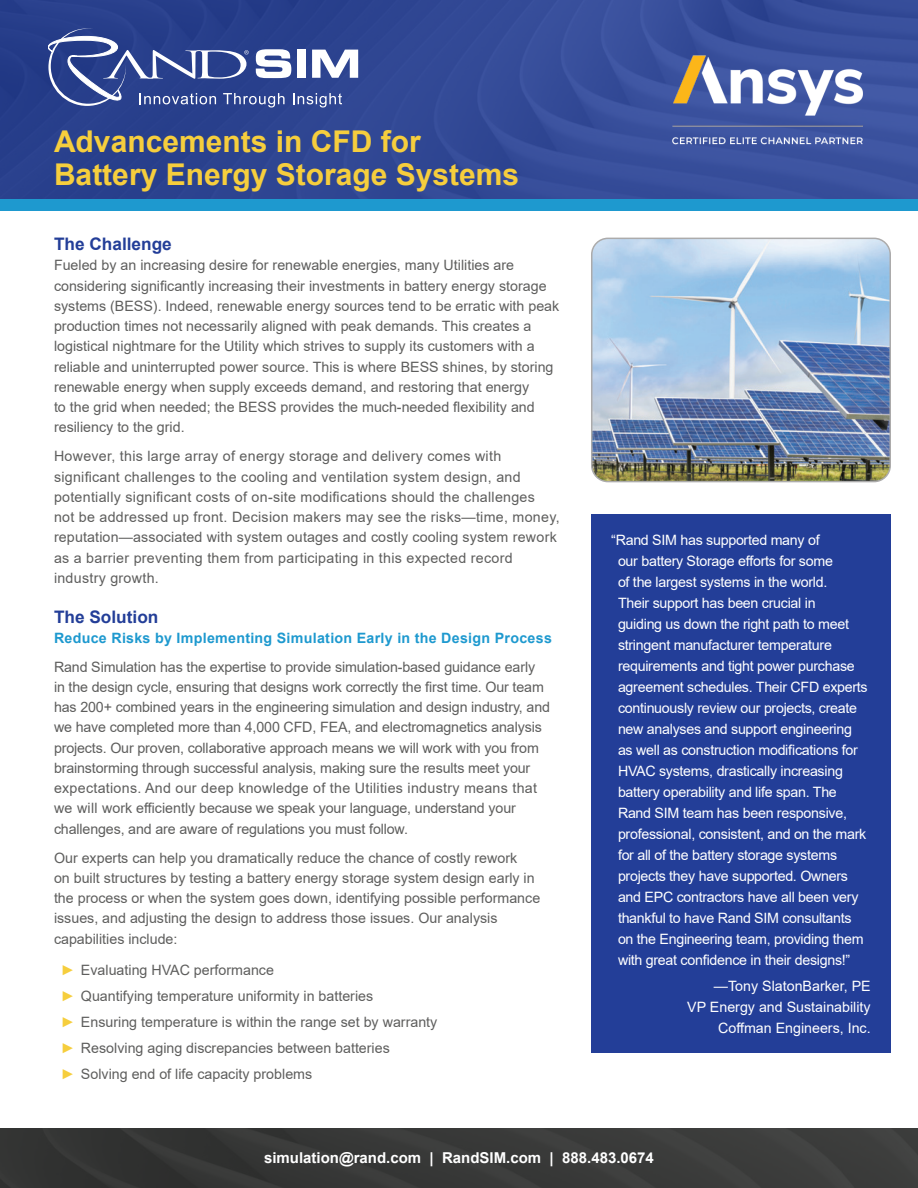
<style>
.page{position:relative;width:918px;height:1188px;background:#fff}
.page>*{position:absolute;margin:0;border:0;box-sizing:border-box;transform-origin:0 0}
.t1{font:700 30px/33px "Arial";color:#f6ce3d}
.t2{font:700 17.25px "Arial";color:#233e98}
.t3{font:700 15px "Arial";color:#fff}
.t4{font:14.25px/20.2px "Arial";color:#5e5e5d}
.t5{font:14.25px/21px "Arial";letter-spacing:-.02em;color:#fff}
.t6{font:14.25px/20.2px "Arial";letter-spacing:.02em;color:#5e5e5d}
.t7{font:14.25px/21px "Arial";color:#fff;text-align:right}
.t8{font:700 14.25px "Arial";letter-spacing:.02em;color:#1e99cf}
.s1{color:#f6ce3d}
</style>
<div class="page">
<img style="left:0;top:0;width:918px;height:199px">
<svg style="left:48px;top:28px;width:310px;height:80px;background:#5063a1"></svg>
<img style="left:0;top:1128px;width:918px;height:60px">
<div style="left:0;top:199px;width:918px;height:12px;background:#1e99cf"></div>
<img style="left:618px;top:8px;width:300px;height:184px">
<div style="left:591px;top:514px;width:300px;height:539px;background:#233e98"></div>
<img style="left:593px;top:238px;width:296px;height:244px">
<div style="left:591px;top:238px;width:300px;height:244px;border:2px solid #acabab;border-radius:16px"></div>
<h1 class="t1" style="left:54px;top:125px;width:467px">Advancements in CFD for<br>Battery Energy Storage Systems</h1>
<p class="t2" style="left:54px;top:232px;width:119px">The Challenge</p>
<p class="t4" style="left:54px;top:255px;width:507px">Fueled by an increasing desire for renewable energies, many Utilities are considering significantly increasing their investments in battery energy storage systems (BESS). Indeed, renewable energy sources tend to be erratic with peak production times not necessarily aligned with peak demands. This creates a logistical nightmare for the Utility which strives to supply its customers with a reliable and uninterrupted power source. This is where BESS shines, by storing renewable energy when supply exceeds demand, and restoring that energy<br>to the grid when needed; the BESS provides the much-needed flexibility and resiliency to the grid.</p>
<p class="t6" style="left:54px;top:446px;width:507px">However, this large array of energy storage and delivery comes with significant challenges to the cooling and ventilation system design, and potentially significant costs of on-site modifications should the challenges<br>not be addressed up front. Decision makers may see the risks—time, money, reputation—associated with system outages and costly cooling system rework as a barrier preventing them from participating in this expected record industry growth.</p>
<p class="t2" style="left:54px;top:604px;width:106px">The Solution</p>
<p class="t8" style="left:54px;top:628px;width:499px">Reduce Risks by Implementing Simulation Early in the Design Process</p>
<p class="t4" style="left:54px;top:656px;width:498px">Rand Simulation has the expertise to provide simulation-based guidance early<br>in the design cycle, ensuring that designs work correctly the first time. Our team has 200+ combined years in the engineering simulation and design industry, and we have completed more than 4,000 CFD, FEA, and electromagnetics analysis projects. Our proven, collaborative approach means we will work with you from brainstorming through successful analysis, making sure the results meet your expectations. And our deep knowledge of the Utilities industry means that we will work efficiently because we speak your language, understand your challenges, and are aware of regulations you must follow.</p>
<p class="t4" style="left:54px;top:847px;width:488px">Our experts can help you dramatically reduce the chance of costly rework<br>on built structures by testing a battery energy storage system design early in the process or when the system goes down, identifying possible performance issues, and adjusting the design to address those issues. Our analysis capabilities include:</p>
<p class="t4" style="left:61px;top:957px;width:378px;line-height:26px"><span class="s1">►</span> Evaluating HVAC performance<br><span class="s1">►</span> Quantifying temperature uniformity in batteries<br><span class="s1">►</span> Ensuring temperature is within the range set by warranty <span class="s1">►</span> Resolving aging discrepancies between batteries<br><span class="s1">►</span> Solving end of life capacity problems</p>
<p class="t5" style="left:618px;top:529px;width:251px;text-indent:-7px">“Rand SIM has supported many of<br>our battery Storage efforts for some<br>of the largest systems in the world.<br>Their support has been crucial in<br>guiding us down the right path to meet stringent manufacturer temperature requirements and tight power purchase agreement schedules. Their CFD experts continuously review our projects, create new analyses and support engineering as well as construction modifications for HVAC systems, drastically increasing battery operability and life span. The Rand SIM team has been responsive, professional, consistent, and on the mark for all of the battery storage systems projects they have supported. Owners and EPC contractors have all been very thankful to have Rand SIM consultants on the Engineering team, providing them with great confidence in their designs!”</p>
<p class="t7" style="left:687px;top:975px;width:185px">—Tony SlatonBarker, PE<br>VP Energy and Sustainability<br>Coffman Engineers, Inc.</p>
<p class="t3" style="left:264px;top:1147px;width:391px">simulation@rand.com | RandSIM.com | 888.483.0674</p>
</div>
